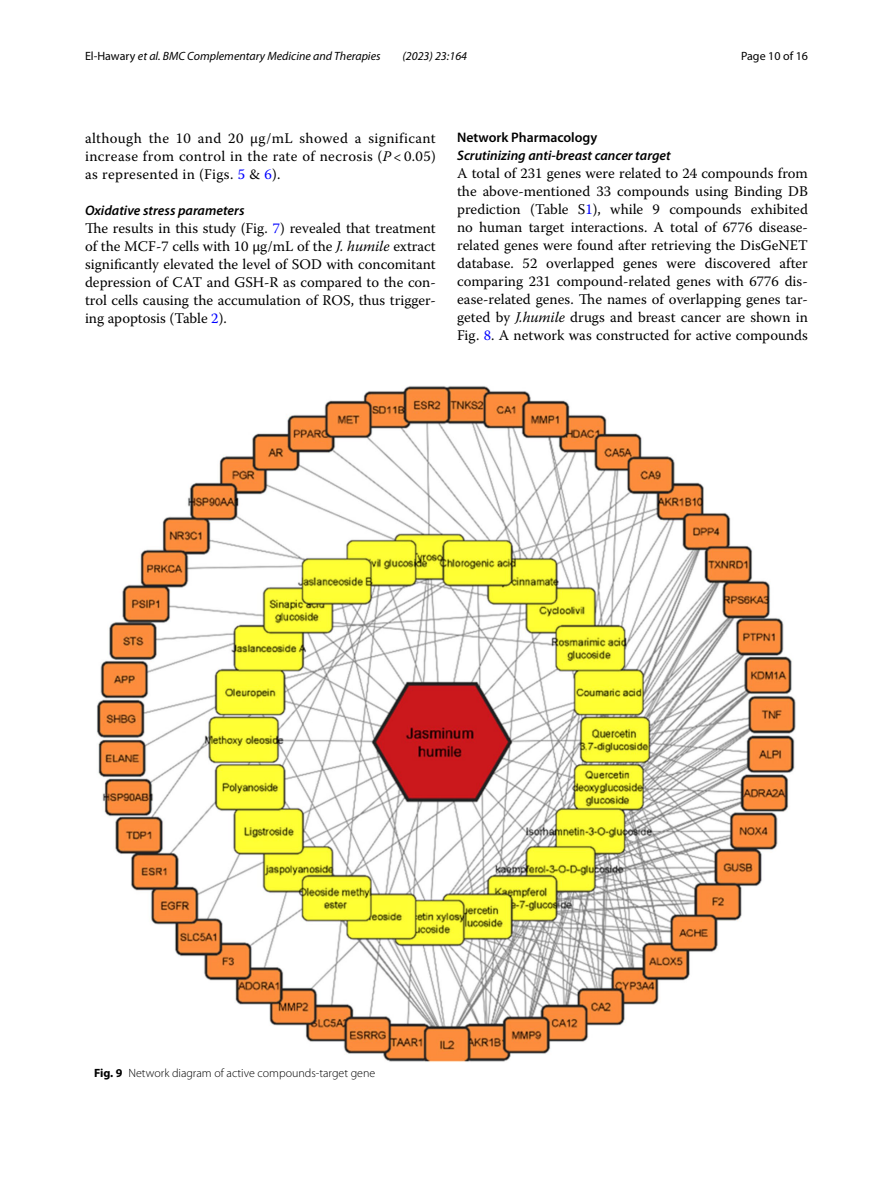
<style>
.page{position:relative;width:893px;height:1187px;background:#fff}
.page>*{position:absolute;margin:0;border:0;box-sizing:border-box;transform-origin:0 0}
.t1{font:14.7px/18px "Warnock Pro";color:#000;text-align:justify}
.t2{font:italic 600 13.8px "Myriad Pro";color:#000}
.t3{font:600 13.8px "Myriad Pro";color:#000}
.t4{font:italic 12px "Myriad Pro";color:#000}
.t5{font:300 12px "Myriad Pro";color:#000}
.t6{font:12px "Myriad Pro";color:#000}
.s1{font-style:normal}
.s2{font-style:italic}
.s3{color:#00f}
.s4{font-weight:700}
</style>
<div class="page">
<img style="left:96px;top:386px;width:700px;height:675px">
<p class="t4" style="left:85px;top:48px;width:297px"><span class="s1">El‑Hawary</span> et al. BMC Complementary Medicine and Therapies</p>
<p class="t4" style="left:402px;top:48px;width:66px">(2023) 23:164</p>
<p class="t6" style="left:741px;top:48px;width:68px">Page 10 of 16</p>
<p class="t1" style="left:85px;top:128px;width:352px">although the 10 and 20 µg/mL showed a significant increase from control in the rate of necrosis (<span class="s2">P</span> &lt; 0.05) as represented in (Figs. <span class="s3">5</span> &amp; <span class="s3">6</span>).</p>
<p class="t2" style="left:85px;top:201px;width:161px">Oxidative stress parameters</p>
<p class="t1" style="left:85px;top:218px;width:352px">The results in this study (Fig. <span class="s3">7</span>) revealed that treatment of the MCF-7 cells with 10 µg/mL of the <span class="s2">J. humile</span> extract significantly elevated the level of SOD with concomitant depression of CAT and GSH-R as compared to the con&shy;trol cells causing the accumulation of ROS, thus trigger&shy;ing apoptosis (Table <span class="s3">2</span>).</p>
<p class="t3" style="left:457px;top:129px;width:142px">Network Pharmacology</p>
<p class="t2" style="left:457px;top:147px;width:215px">Scrutinizing anti‑breast cancer target</p>
<p class="t1" style="left:457px;top:164px;width:352px">A total of 231 genes were related to 24 compounds from the above-mentioned 33 compounds using Binding DB prediction (Table S<span class="s3">1</span>), while 9 compounds exhibited no human target interactions. A total of 6776 disease&shy;related genes were found after retrieving the DisGeNET database. 52 overlapped genes were discovered after comparing 231 compound-related genes with 6776 dis&shy;ease-related genes. The names of overlapping genes tar&shy;geted by <span class="s2">J.humile</span> drugs and breast cancer are shown in Fig. <span class="s3">8</span>. A network was constructed for active compounds</p>
<p class="t5" style="left:94px;top:1066px;width:283px"><span class="s4">Fig. 9</span> Network diagram of active compounds-target gene</p>
</div>
